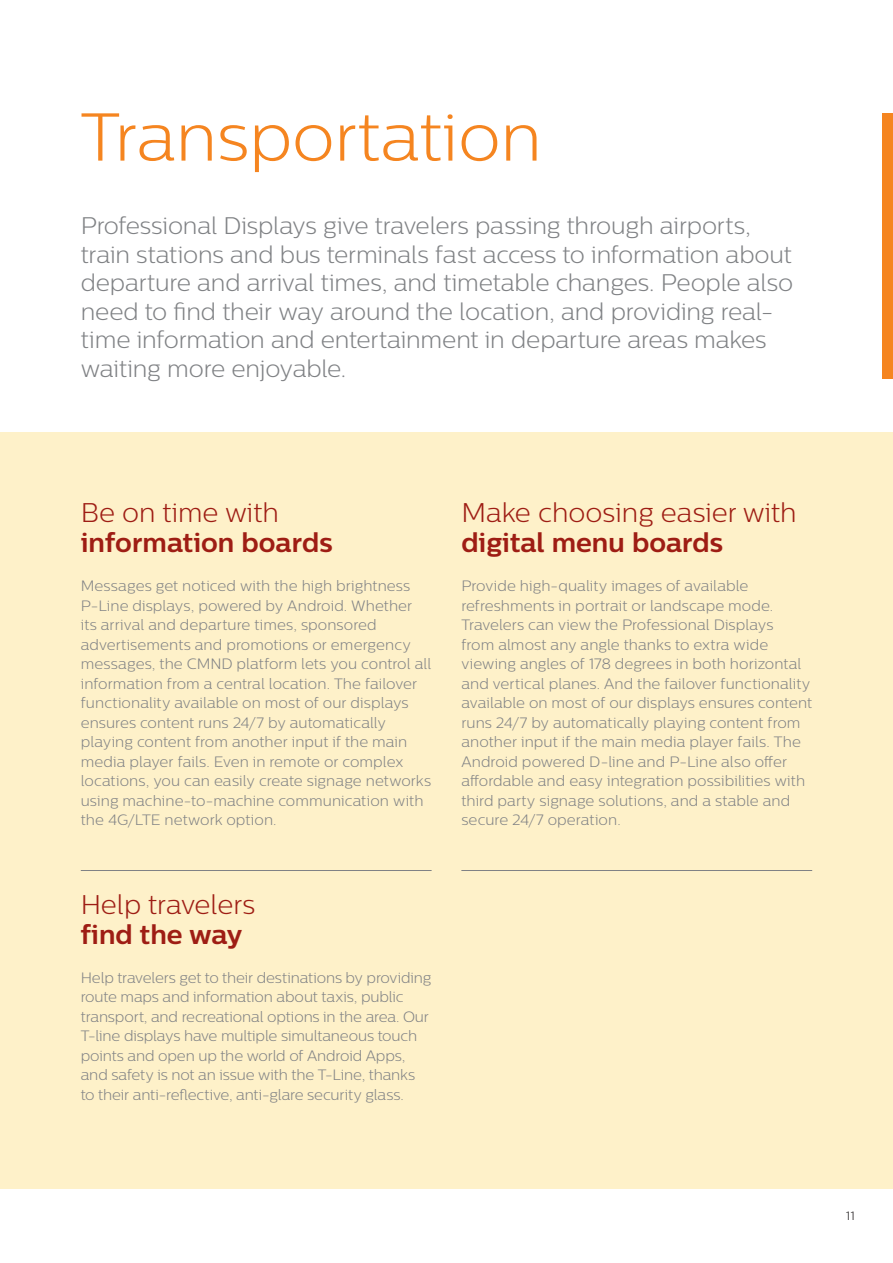
<style>
.page{position:relative;width:893px;height:1263px;background:#fff}
.page>*{position:absolute;margin:0;border:0;box-sizing:border-box;transform-origin:0 0}
.Headline_2_Light{font:300 67.5px "Centrale Sans";color:#f58520}
.Headline_2_Light-2{font:700 27px "Centrale Sans";color:#9e1d14}
.Headline_2_Light-3{font:300 27px "Centrale Sans";color:#9e1d14}
.Body_Copy_Intro{font:300 27px "Centrale Sans";color:#9e1d14}
.Intro{font:300 24px/28.5px "Centrale Sans";letter-spacing:-.01em;color:#808285}
.Body_Copy_Intro-2{font:300 15px/19.5px "Centrale Sans";letter-spacing:.005em;color:#808285}
.t1{font:300 12px "Centrale Sans";color:#231f20}
</style>
<div class="page">
<div style="left:0;top:432px;width:893px;height:756px;background:#fef1c9"></div>
<div style="left:882px;top:113px;width:11px;height:265px;background:#f58520"></div>
<hr style="left:81px;top:870px;width:351px;height:1px;background:#808285">
<hr style="left:461px;top:870px;width:351px;height:1px;background:#808285">
<p class="Headline_2_Light" style="left:81px;top:99px;width:463px">Transportation</p>
<p class="Intro" style="left:81px;top:211px;width:714px">Professional Displays give travelers passing through airports, train stations and bus terminals fast access to information about departure and arrival times, and timetable changes. People also need to find their way around the location, and providing real&shy;time information and entertainment in departure areas makes waiting more enjoyable.</p>
<p class="Headline_2_Light-3" style="left:81px;top:497px;width:200px">Be on time with</p>
<p class="Headline_2_Light-2" style="left:81px;top:526px;width:253px">information boards</p>
<p class="Body_Copy_Intro-2" style="left:81px;top:576px;width:352px">Messages get noticed with the high brightness P-Line displays, powered by Android. Whether its arrival and departure times, sponsored advertisements and promotions or emergency messages, the CMND platform lets you control all information from a central location. The failover functionality available on most of our displays ensures content runs 24/7 by automatically playing content from another input if the main media player fails. Even in remote or complex locations, you can easily create signage networks using machine-to-machine communication with the 4G/LTE network option.</p>
<p class="Headline_2_Light-3" style="left:81px;top:889px;width:176px">Help travelers</p>
<p class="Headline_2_Light-2" style="left:81px;top:918px;width:163px">find the way</p>
<p class="Body_Copy_Intro-2" style="left:81px;top:967px;width:352px">Help travelers get to their destinations by providing route maps and information about taxis, public transport, and recreational options in the area. Our T-line displays have multiple simultaneous touch points and open up the world of Android Apps, and safety is not an issue with the T-Line, thanks to their anti-reflective, anti-glare security glass.</p>
<p class="Body_Copy_Intro" style="left:461px;top:497px;width:337px">Make choosing easier with</p>
<p class="Headline_2_Light-2" style="left:461px;top:526px;width:263px">digital menu boards</p>
<p class="Body_Copy_Intro-2" style="left:461px;top:576px;width:352px">Provide high-quality images of available refreshments in portrait or landscape mode.<br>Travelers can view the Professional Displays<br>from almost any angle thanks to extra wide viewing angles of 178 degrees in both horizontal and vertical planes. And the failover functionality available on most of our displays ensures content runs 24/7 by automatically playing content from another input if the main media player fails. The Android powered D-line and P-Line also offer affordable and easy integration possibilities with third party signage solutions, and a stable and secure 24/7 operation.</p>
<p class="t1" style="left:846px;top:1209px;width:10px">11</p>
</div>
